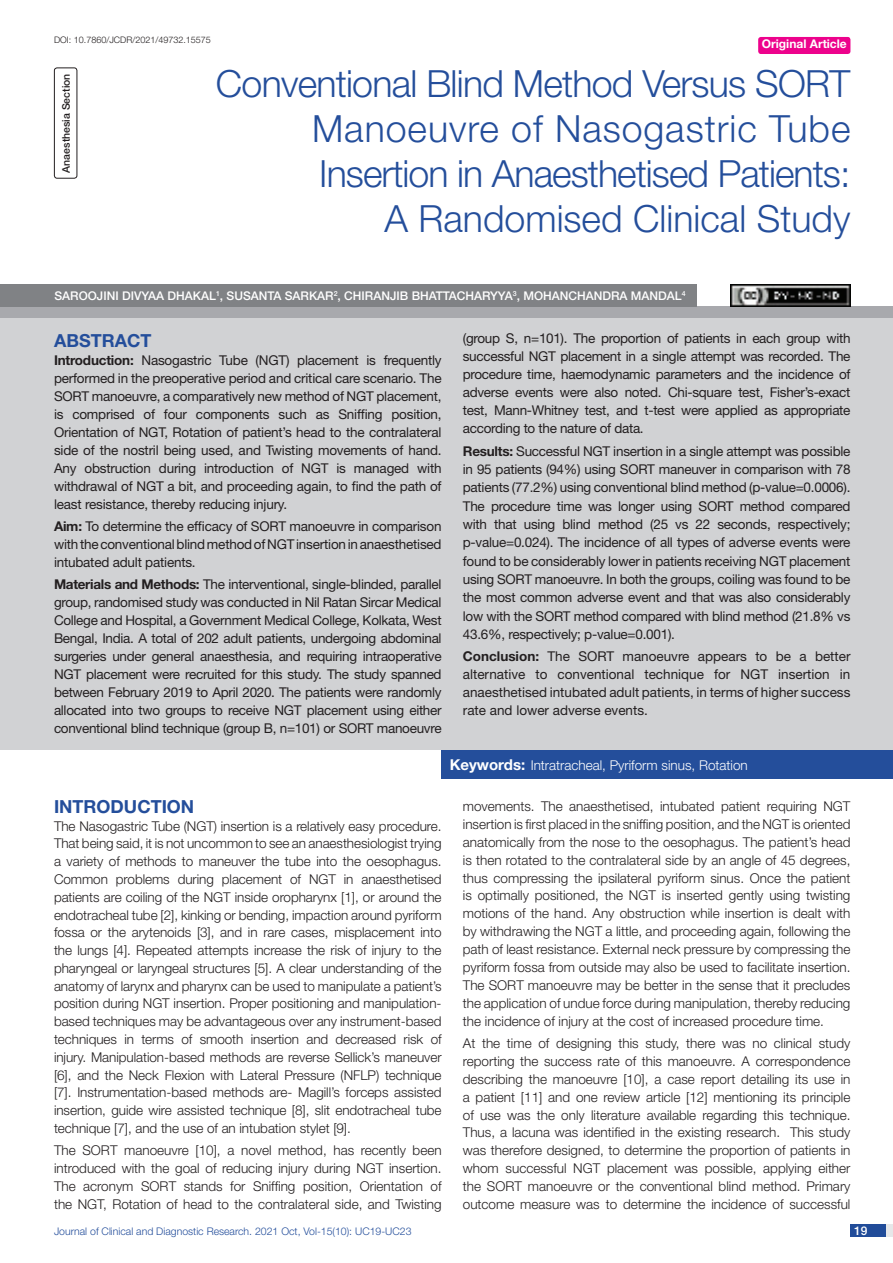
<style>
.page{position:relative;width:893px;height:1263px;background:#fff}
.page>*{position:absolute;margin:0;border:0;box-sizing:border-box;transform-origin:0 0}
.t1{font:300 37.5px/45px "Helvetica Neue";letter-spacing:-.02em;color:#244e9b;text-align:right}
.Heading{font:700 18px "Helvetica Neue";color:#244e9b}
.Abstract_head{font:700 18px "Helvetica Neue";color:#244e9b}
.Body_text{font:300 13.5px/17.7px "Helvetica Neue";color:#231f20;text-align:justify}
.Abstract_Text{font:13.5px/18px "Helvetica Neue";letter-spacing:-.02em;color:#231f20;text-align:justify}
.Key_words{font:300 13.5px "Helvetica Neue";color:#fff}
.Author{font:500 12px "Helvetica Neue";color:#fff}
.t2{font:700 12px "Helvetica Neue";color:#fff}
.t3{font:300 10.5px "Helvetica Neue";color:#244e9b}
.section{font:500 10.5px "Helvetica Neue";color:#231f20}
.DOI{font:300 9px "Helvetica Neue";color:#231f20}
.Author-2{font:500 7.05px "Helvetica Neue";color:#fff}
.s1{font-weight:700}
.s2{font-weight:700;font-size:15px}
</style>
<div class="page">
<div style="left:850px;top:1224px;width:43px;height:13px;background:#e6e7e9"></div>
<div style="left:850px;top:1224px;width:35px;height:13px;background:#214c99"></div>
<div style="left:758px;top:37px;width:92px;height:17px;background:#ed028c;border-radius:3px"></div>
<div style="left:54px;top:68px;width:23px;height:111px;border:1px solid #231f20;border-radius:3px"></div>
<div style="left:0;top:306px;width:893px;height:12px;background:#a8a9ad"></div>
<div style="left:0;top:284px;width:697px;height:22px;background:#808285"></div>
<div style="left:0;top:318px;width:893px;height:432px;background:#d1d2d4"></div>
<div style="left:442px;top:750px;width:451px;height:28px;background:#244e9b"></div>
<img style="left:730px;top:284px;width:120px;height:23px">
<p class="DOI" style="left:54px;top:35px;width:158px">DOI: 10.7860/JCDR/2021/49732.15575</p>
<p class="t2" style="left:762px;top:37px;width:87px">Original Article</p>
<p class="section" style="left:60px;top:173px;width:101px;rotate:-90deg">ANAESTHESIA SECTION</p>
<p class="t1" style="left:216px;top:60px;width:636px">Conventional Blind Method Versus SORT Manoeuvre of Nasogastric Tube Insertion in Anaesthetised Patients:<br>A Randomised Clinical Study</p>
<p class="Author" style="left:54px;top:288px;width:490px">SAROOJINI DIVYAA DHAKAL<sup>1</sup>, SUSANTA SARKAR<sup>2</sup>, CHIRANJIB BHATTACHARYYA<sup>3</sup>, MOHANCHANDRA</p>
<p class="Author" style="left:631px;top:288px;width:20px">MANDAL</p>
<p class="Author-2" style="left:682px;top:289px;width:5px">4</p>
<p class="Abstract_head" style="left:54px;top:329px;width:99px">ABSTRACT</p>
<p class="Abstract_Text" style="left:54px;top:351px;width:389px"><span class="s1">Introduction:</span> Nasogastric Tube (NGT) placement is frequently performed in the preoperative period and critical care scenario. The SORT manoeuvre, a comparatively new method of NGT placement, is comprised of four components such as Sniffing position, Orientation of NGT, Rotation of patient’s head to the contralateral side of the nostril being used, and Twisting movements of hand.<br>Any obstruction during introduction of NGT is managed with withdrawal of NGT a bit, and proceeding again, to find the path of least resistance, thereby reducing injury.</p>
<p class="Abstract_Text" style="left:54px;top:517px;width:389px"><span class="s1">Aim:</span> To determine the efficacy of SORT manoeuvre in comparison with the conventional blind method of NGT insertion in anaesthetised intubated adult patients.</p>
<p class="Abstract_Text" style="left:54px;top:575px;width:389px"><span class="s1">Materials and Methods:</span> The interventional, single-blinded, parallel group, randomised study was conducted in Nil Ratan Sircar Medical College and Hospital, a Government Medical College, Kolkata, West Bengal, India. A total of 202 adult patients, undergoing abdominal surgeries under general anaesthesia, and requiring intraoperative NGT placement were recruited for this study. The study spanned between February 2019 to April 2020. The patients were randomly allocated into two groups to receive NGT placement using either conventional blind technique (group B, n=101) or SORT manoeuvre</p>
<p class="Abstract_Text" style="left:463px;top:329px;width:389px">(group S, n=101). The proportion of patients in each group with successful NGT placement in a single attempt was recorded. The procedure time, haemodynamic parameters and the incidence of adverse events were also noted. Chi-square test, Fisher’s-exact test, Mann-Whitney test, and t-test were applied as appropriate according to the nature of data.</p>
<p class="Abstract_Text" style="left:463px;top:442px;width:389px"><span class="s1">Results:</span> Successful NGT insertion in a single attempt was possible in 95 patients (94%) using SORT maneuver in comparison with 78 patients (77.2%) using conventional blind method (p-value=0.0006).<br>The procedure time was longer using SORT method compared with that using blind method (25 vs 22 seconds, respectively; p-value=0.024). The incidence of all types of adverse events were found to be considerably lower in patients receiving NGT placement using SORT manoeuvre. In both the groups, coiling was found to be the most common adverse event and that was also considerably low with the SORT method compared with blind method (21.8% vs 43.6%, respectively; p-value=0.001).</p>
<p class="Abstract_Text" style="left:463px;top:647px;width:389px"><span class="s1">Conclusion:</span> The SORT manoeuvre appears to be a better alternative to conventional technique for NGT insertion in anaesthetised intubated adult patients, in terms of higher success rate and lower adverse events.</p>
<p class="Key_words" style="left:450px;top:757px;width:300px"><span class="s2">Keywords:</span> Intratracheal, Pyriform sinus, Rotation</p>
<p class="Heading" style="left:54px;top:795px;width:142px">INTRODUCTION</p>
<p class="Body_text" style="left:54px;top:817px;width:389px">The Nasogastric Tube (NGT) insertion is a relatively easy procedure.<br>That being said, it is not uncommon to see an anaesthesiologist trying a variety of methods to maneuver the tube into the oesophagus.<br>Common problems during placement of NGT in anaesthetised patients are coiling of the NGT inside oropharynx [1], or around the endotracheal tube [2], kinking or bending, impaction around pyriform fossa or the arytenoids [3], and in rare cases, misplacement into the lungs [4]. Repeated attempts increase the risk of injury to the pharyngeal or laryngeal structures [5]. A clear understanding of the anatomy of larynx and pharynx can be used to manipulate a patient’s position during NGT insertion. Proper positioning and manipulation&shy;based techniques may be advantageous over any instrument-based techniques in terms of smooth insertion and decreased risk of injury. Manipulation-based methods are reverse Sellick’s maneuver [6], and the Neck Flexion with Lateral Pressure (NFLP) technique [7]. Instrumentation-based methods are- Magill’s forceps assisted insertion, guide wire assisted technique [8], slit endotracheal tube technique [7], and the use of an intubation stylet [9].</p>
<p class="Body_text" style="left:54px;top:1141px;width:389px">The SORT manoeuvre [10], a novel method, has recently been introduced with the goal of reducing injury during NGT insertion.<br>The acronym SORT stands for Sniffing position, Orientation of the NGT, Rotation of head to the contralateral side, and Twisting</p>
<p class="Body_text" style="left:463px;top:797px;width:389px">movements. The anaesthetised, intubated patient requiring NGT insertion is first placed in the sniffing position, and the NGT is oriented anatomically from the nose to the oesophagus. The patient’s head is then rotated to the contralateral side by an angle of 45 degrees, thus compressing the ipsilateral pyriform sinus. Once the patient is optimally positioned, the NGT is inserted gently using twisting motions of the hand. Any obstruction while insertion is dealt with by withdrawing the NGT a little, and proceeding again, following the path of least resistance. External neck pressure by compressing the pyriform fossa from outside may also be used to facilitate insertion.<br>The SORT manoeuvre may be better in the sense that it precludes the application of undue force during manipulation, thereby reducing the incidence of injury at the cost of increased procedure time.</p>
<p class="Body_text" style="left:463px;top:1034px;width:389px">At the time of designing this study, there was no clinical study reporting the success rate of this manoeuvre. A correspondence describing the manoeuvre [10], a case report detailing its use in a patient [11] and one review article [12] mentioning its principle of use was the only literature available regarding this technique.<br>Thus, a lacuna was identified in the existing research. This study was therefore designed, to determine the proportion of patients in whom successful NGT placement was possible, applying either the SORT manoeuvre or the conventional blind method. Primary outcome measure was to determine the incidence of successful</p>
<p class="t3" style="left:54px;top:1225px;width:359px">Journal of Clinical and Diagnostic Research. 2021 Oct, Vol-15(10): UC19-UC23</p>
<p class="Author" style="left:854px;top:1223px;width:15px">19</p>
</div>
